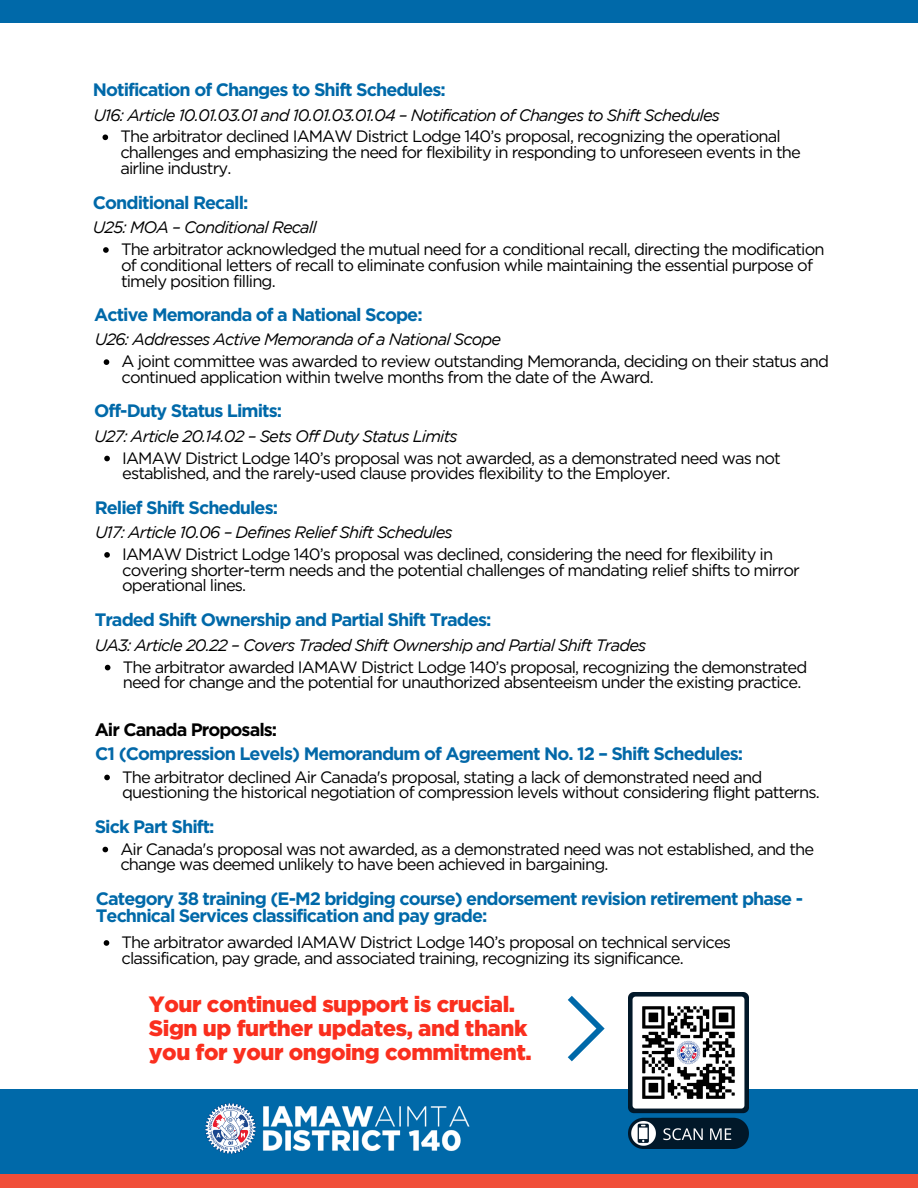
<style>
.page{position:relative;width:918px;height:1188px;background:#fff}
.page>*{position:absolute;margin:0;border:0;box-sizing:border-box;transform-origin:0 0}
.t1{font:900 22.2px/23.7px "Gotham";letter-spacing:-.02em;color:#fa2f1e}
.t2{font:700 18px/16.8px "Gotham";letter-spacing:-.055em;color:#0069a9}
.t3{font:700 18px "Gotham";letter-spacing:-.055em;color:#0368a8}
.t4{font:700 18px "Gotham";letter-spacing:-.055em;color:#000}
.t5{font:16.5px/15.8px "Gotham";letter-spacing:-.055em;color:#000}
.t6{font:italic 16.5px "Gotham";letter-spacing:-.055em;color:#000}
</style>
<div class="page">
<div style="left:0;top:1089px;width:918px;height:99px;background:#0069a9"></div>
<div style="left:0;top:1174px;width:918px;height:14px;background:#f04e39"></div>
<img style="left:262px;top:1106px;width:208px;height:46px">
<img style="left:206px;top:1104px;width:49px;height:49px">
<div style="left:0;top:0;width:918px;height:22px;background:#0069a9"></div>
<img style="left:628px;top:992px;width:121px;height:157px">
<svg style="left:568px;top:996px;width:37px;height:65px"></svg>
<svg style="left:103px;top:135px;width:5px;height:5px"></svg>
<svg style="left:103px;top:247px;width:6px;height:6px"></svg>
<svg style="left:104px;top:359px;width:5px;height:6px"></svg>
<svg style="left:104px;top:456px;width:6px;height:5px"></svg>
<svg style="left:104px;top:552px;width:6px;height:6px"></svg>
<svg style="left:105px;top:665px;width:5px;height:5px"></svg>
<svg style="left:104px;top:775px;width:6px;height:5px"></svg>
<svg style="left:103px;top:847px;width:5px;height:5px"></svg>
<svg style="left:104px;top:940px;width:5px;height:6px"></svg>
<p class="t2" style="left:93px;top:81px;width:354px">Notification of Changes to Shift Schedules:</p>
<h2 class="t6" style="left:94px;top:109px;width:628px">U16: Article 10.01.03.01 and 10.01.03.01.04 – Notification of Changes to Shift Schedules</h2>
<p class="t5" style="left:120px;top:129px;width:682px">The arbitrator declined IAMAW District Lodge 140’s proposal, recognizing the operational challenges and emphasizing the need for flexibility in responding to unforeseen events in the airline industry.</p>
<p class="t2" style="left:93px;top:194px;width:157px">Conditional Recall:</p>
<h2 class="t6" style="left:93px;top:221px;width:225px">U25: MOA – Conditional Recall</h2>
<p class="t5" style="left:121px;top:241px;width:705px">The arbitrator acknowledged the mutual need for a conditional recall, directing the modification of conditional letters of recall to eliminate confusion while maintaining the essential purpose of timely position filling.</p>
<p class="t2" style="left:94px;top:306px;width:330px">Active Memoranda of a National Scope:</p>
<h2 class="t6" style="left:95px;top:333px;width:408px">U26: Addresses Active Memoranda of a National Scope</h2>
<p class="t5" style="left:122px;top:353px;width:709px">A joint committee was awarded to review outstanding Memoranda, deciding on their status and continued application within twelve months from the date of the Award.</p>
<p class="t2" style="left:94px;top:402px;width:190px">Off-Duty Status Limits:</p>
<h2 class="t6" style="left:94px;top:430px;width:365px">U27: Article 20.14.02 – Sets Off Duty Status Limits</h2>
<p class="t5" style="left:122px;top:450px;width:660px">IAMAW District Lodge 140’s proposal was not awarded, as a demonstrated need was not established, and the rarely-used clause provides flexibility to the Employer.</p>
<p class="t2" style="left:95px;top:499px;width:185px">Relief Shift Schedules:</p>
<h2 class="t6" style="left:95px;top:526px;width:359px">U17: Article 10.06 – Defines Relief Shift Schedules</h2>
<p class="t5" style="left:122px;top:546px;width:679px">IAMAW District Lodge 140’s proposal was declined, considering the need for flexibility in covering shorter-term needs and the potential challenges of mandating relief shifts to mirror operational lines.</p>
<p class="t2" style="left:95px;top:611px;width:398px">Traded Shift Ownership and Partial Shift Trades:</p>
<h2 class="t6" style="left:95px;top:639px;width:553px">UA3: Article 20.22 – Covers Traded Shift Ownership and Partial Shift Trades</h2>
<h2 class="t5" style="left:123px;top:659px;width:686px">The arbitrator awarded IAMAW District Lodge 140’s proposal, recognizing the demonstrated need for change and the potential for unauthorized absenteeism under the existing practice.</h2>
<p class="t4" style="left:95px;top:719px;width:184px">Air Canada Proposals:</p>
<h2 class="t3" style="left:95px;top:743px;width:649px">C1 (Compression Levels) Memorandum of Agreement No. 12 – Shift Schedules:</h2>
<p class="t5" style="left:122px;top:769px;width:699px">The arbitrator declined Air Canada's proposal, stating a lack of demonstrated need and questioning the historical negotiation of compression levels without considering flight patterns.</p>
<h2 class="t2" style="left:95px;top:818px;width:121px">Sick Part Shift:</h2>
<p class="t5" style="left:120px;top:841px;width:695px">Air Canada's proposal was not awarded, as a demonstrated need was not established, and the change was deemed unlikely to have been achieved in bargaining.</p>
<h1 class="t2" style="left:96px;top:890px;width:709px">Category 38 training (E-M2 bridging course) endorsement revision retirement phase -<br>Technical Services classification and pay grade:</h1>
<p class="t5" style="left:122px;top:934px;width:611px">The arbitrator awarded IAMAW District Lodge 140’s proposal on technical services classification, pay grade, and associated training, recognizing its significance.</p>
<p class="t1" style="left:149px;top:992px;width:384px">Your continued support is crucial.<br>Sign up further updates, and thank you for your ongoing commitment.</p>
</div>
